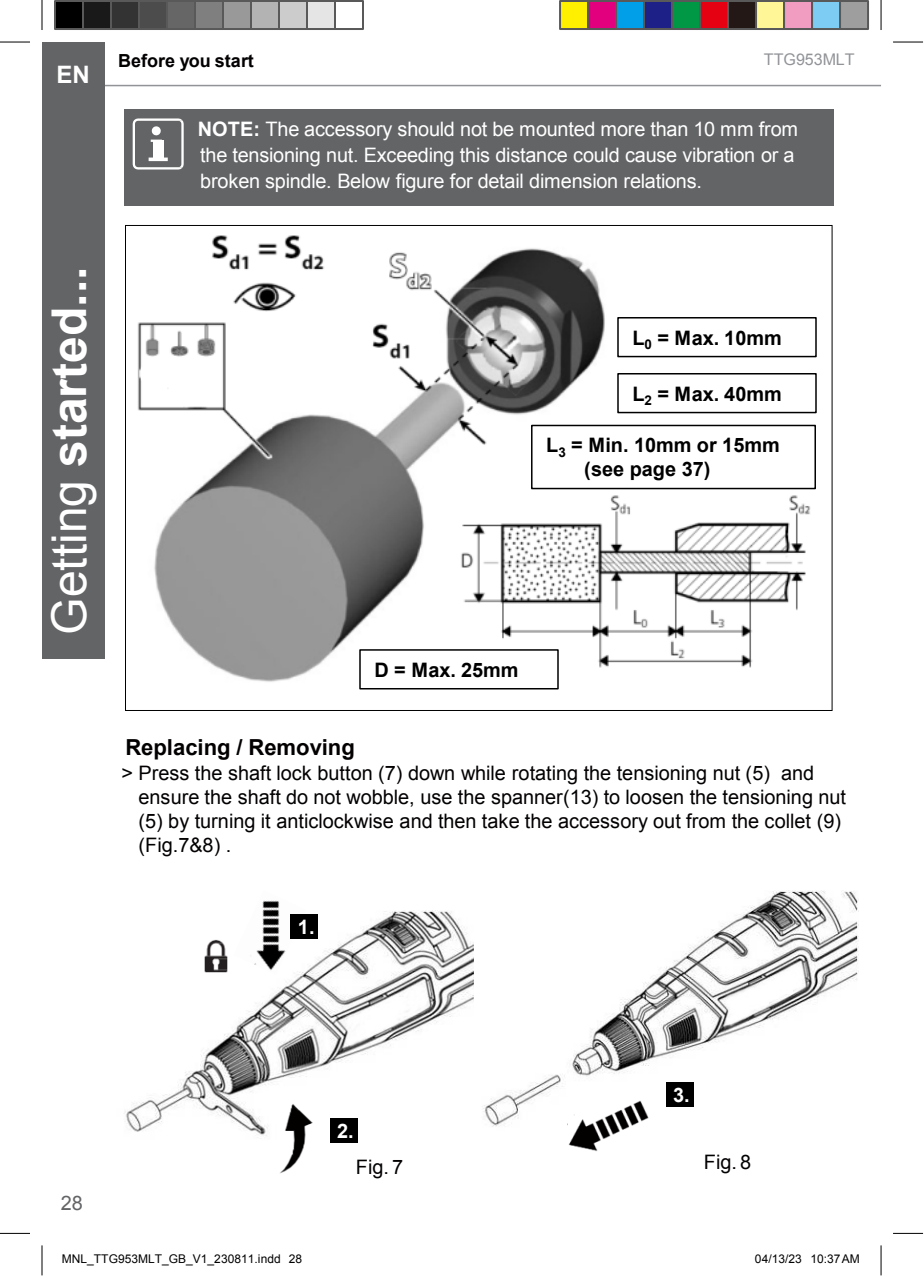
<style>
.page{position:relative;width:924px;height:1276px;background:#fff}
.page>*{position:absolute;margin:0;border:0;box-sizing:border-box;transform-origin:0 0}
.t1{font:700 48px "Arial";color:#fff}
.t2{font:700 24px "Arial";color:#fff}
.t3{font:700 22px "Arial";color:#030000}
.t4{font:20px/24px "Arial";color:#030000}
.t5{font:20px "Arial";letter-spacing:-.015em;color:#fff}
.t6{font:700 20px "Arial";color:#000}
.t7{font:700 20px "Arial";color:#fff}
.t8{font:20px "Arial";color:#636466}
.t9{font:700 18px "Arial";color:#030000}
.t10{font:16px "Arial";letter-spacing:-.005em;color:#919397}
.t11{font:12px "Arial";letter-spacing:.005em;color:#000}
.s1{font-weight:700}
.s2{font-weight:400}
</style>
<div class="page">
<hr style="left:104px;top:85px;width:777px;height:1px;background:#919397">
<div style="left:42px;top:42px;width:63px;height:616px;background:#636466"></div>
<hr style="left:0;top:42px;width:30px;height:1px;background:#000">
<hr style="left:893px;top:42px;width:30px;height:1px;background:#000">
<hr style="left:0;top:1232px;width:30px;height:1px;background:#000">
<hr style="left:893px;top:1232px;width:30px;height:1px;background:#000">
<hr style="left:42px;top:0;width:1px;height:30px;background:#000">
<hr style="left:42px;top:1245px;width:1px;height:30px;background:#000">
<hr style="left:881px;top:0;width:1px;height:30px;background:#000">
<hr style="left:881px;top:1245px;width:1px;height:30px;background:#000">
<div style="left:55px;top:1px;width:28px;height:28px;background:#000"></div>
<div style="left:54px;top:0;width:30px;height:30px;border:2px solid #595959"></div>
<div style="left:83px;top:1px;width:28px;height:28px;background:#191919"></div>
<div style="left:82px;top:0;width:30px;height:30px;border:2px solid #595959"></div>
<div style="left:111px;top:1px;width:28px;height:28px;background:#333"></div>
<div style="left:110px;top:0;width:30px;height:30px;border:2px solid #595959"></div>
<div style="left:139px;top:1px;width:28px;height:28px;background:#4c4c4c"></div>
<div style="left:138px;top:0;width:30px;height:30px;border:2px solid #595959"></div>
<div style="left:167px;top:1px;width:28px;height:28px;background:#666"></div>
<div style="left:166px;top:0;width:30px;height:30px;border:2px solid #595959"></div>
<div style="left:195px;top:1px;width:28px;height:28px;background:#7f7f7f"></div>
<div style="left:194px;top:0;width:30px;height:30px;border:2px solid #595959"></div>
<div style="left:223px;top:1px;width:28px;height:28px;background:#999"></div>
<div style="left:222px;top:0;width:30px;height:30px;border:2px solid #595959"></div>
<div style="left:251px;top:1px;width:28px;height:28px;background:#b3b3b3"></div>
<div style="left:250px;top:0;width:30px;height:30px;border:2px solid #595959"></div>
<div style="left:279px;top:1px;width:28px;height:28px;background:#ccc"></div>
<div style="left:278px;top:0;width:30px;height:30px;border:2px solid #595959"></div>
<div style="left:307px;top:1px;width:28px;height:28px;background:#e5e5e5"></div>
<div style="left:306px;top:0;width:30px;height:30px;border:2px solid #595959"></div>
<div style="left:334px;top:0;width:30px;height:30px;border:2px solid #595959"></div>
<div style="left:560px;top:1px;width:28px;height:28px;background:#fff000"></div>
<div style="left:559px;top:0;width:30px;height:30px;border:2px solid #595959"></div>
<div style="left:588px;top:1px;width:28px;height:28px;background:#e3007f"></div>
<div style="left:587px;top:0;width:30px;height:30px;border:2px solid #595959"></div>
<div style="left:616px;top:1px;width:28px;height:28px;background:#009fe8"></div>
<div style="left:615px;top:0;width:30px;height:30px;border:2px solid #595959"></div>
<div style="left:644px;top:1px;width:28px;height:28px;background:#1d2087"></div>
<div style="left:643px;top:0;width:30px;height:30px;border:2px solid #595959"></div>
<div style="left:672px;top:1px;width:28px;height:28px;background:#009844"></div>
<div style="left:671px;top:0;width:30px;height:30px;border:2px solid #595959"></div>
<div style="left:700px;top:1px;width:28px;height:28px;background:#e50012"></div>
<div style="left:699px;top:0;width:30px;height:30px;border:2px solid #595959"></div>
<div style="left:728px;top:1px;width:28px;height:28px;background:#231815"></div>
<div style="left:727px;top:0;width:30px;height:30px;border:2px solid #595959"></div>
<div style="left:756px;top:1px;width:28px;height:28px;background:#fff697"></div>
<div style="left:755px;top:0;width:30px;height:30px;border:2px solid #595959"></div>
<div style="left:784px;top:1px;width:28px;height:28px;background:#f09dc1"></div>
<div style="left:783px;top:0;width:30px;height:30px;border:2px solid #595959"></div>
<div style="left:812px;top:1px;width:28px;height:28px;background:#7dccf3"></div>
<div style="left:811px;top:0;width:30px;height:30px;border:2px solid #595959"></div>
<div style="left:840px;top:1px;width:28px;height:28px;background:#9e9e9f"></div>
<div style="left:839px;top:0;width:30px;height:30px;border:2px solid #595959"></div>
<img style="left:137px;top:235px;width:680px;height:455px">
<div style="left:617px;top:317px;width:200px;height:40px;border:2px solid #000"></div>
<div style="left:125px;top:110px;width:67px;height:95px;background:#636466"></div>
<div style="left:192px;top:110px;width:642px;height:95px;background:#636466"></div>
<svg style="left:133px;top:118px;width:51px;height:51px"></svg>
<div style="left:153px;top:140px;width:10px;height:18px;background:#fff"></div>
<hr style="left:149px;top:157px;width:19px;height:4px;background:#fff">
<img style="left:124px;top:910px;width:350px;height:222px">
<img style="left:186px;top:986px;width:216px;height:188px">
<img style="left:233px;top:900px;width:73px;height:74px">
<img style="left:201px;top:938px;width:30px;height:35px">
<div style="left:291px;top:914px;width:27px;height:24px;background:#000"></div>
<div style="left:330px;top:1118px;width:27px;height:24px;background:#000"></div>
<img style="left:483px;top:890px;width:375px;height:237px">
<img style="left:568px;top:1096px;width:86px;height:55px">
<div style="left:666px;top:1082px;width:27px;height:24px;background:#000"></div>
<div style="left:617px;top:373px;width:200px;height:40px;border:2px solid #000"></div>
<div style="left:546px;top:434px;width:240px;height:58px;background:#fff"></div>
<div style="left:531px;top:424px;width:285px;height:65px;border:2px solid #000"></div>
<div style="left:534px;top:611px;width:36px;height:17px;background:#fff"></div>
<div style="left:359px;top:649px;width:200px;height:40px;border:2px solid #000"></div>
<p class="t2" style="left:56px;top:59px;width:35px">EN</p>
<p class="t9" style="left:118px;top:49px;width:137px">Before you start</p>
<p class="t10" style="left:764px;top:49px;width:92px">TTG953MLT</p>
<p class="t5" style="left:198px;top:116px;width:602px"><span class="s1">NOTE:</span> The accessory should not be mounted more than 10 mm from</p>
<p class="t5" style="left:200px;top:142px;width:596px">the tensioning nut. Exceeding this distance could cause vibration or a</p>
<p class="t5" style="left:200px;top:168px;width:503px">broken spindle. Below figure for detail dimension relations.</p>
<p class="t1" style="left:37px;top:634px;width:370px;rotate:-90deg"><span class="s2">Getting</span> started...</p>
<p class="t6" style="left:632px;top:324px;width:151px">L<sub>0</sub> = Max. 10mm</p>
<p class="t6" style="left:632px;top:380px;width:151px">L<sub>2</sub> = Max. 40mm</p>
<p class="t6" style="left:546px;top:432px;width:235px">L<sub>3</sub> = Min. 10mm or 15mm</p>
<p class="t6" style="left:584px;top:456px;width:128px">(see page 37)</p>
<p class="t6" style="left:374px;top:656px;width:146px">D = Max. 25mm</p>
<p class="t3" style="left:125px;top:732px;width:231px">Replacing / Removing</p>
<p class="t4" style="left:139px;top:761px;width:709px;text-indent:-17px">&gt; Press the shaft lock button (7) down while rotating the tensioning nut (5) and ensure the shaft do not wobble, use the spanner(13) to loosen the tensioning nut (5) by turning it anticlockwise and then take the accessory out from the collet (9) (Fig.7&amp;8) .</p>
<p class="t7" style="left:298px;top:913px;width:18px">1.</p>
<p class="t8" style="left:61px;top:1189px;width:24px">28</p>
<p class="t7" style="left:337px;top:1117px;width:18px">2.</p>
<p class="t4" style="left:356px;top:1154px;width:49px">Fig. 7</p>
<p class="t7" style="left:673px;top:1081px;width:18px">3.</p>
<p class="t4" style="left:704px;top:1150px;width:49px">Fig. 8</p>
<p class="t11" style="left:62px;top:1250px;width:242px">MNL_TTG953MLT_GB_V1_230811.indd 28</p>
<p class="t11" style="left:755px;top:1250px;width:106px">04/13/23 10:37AM</p>
</div>
